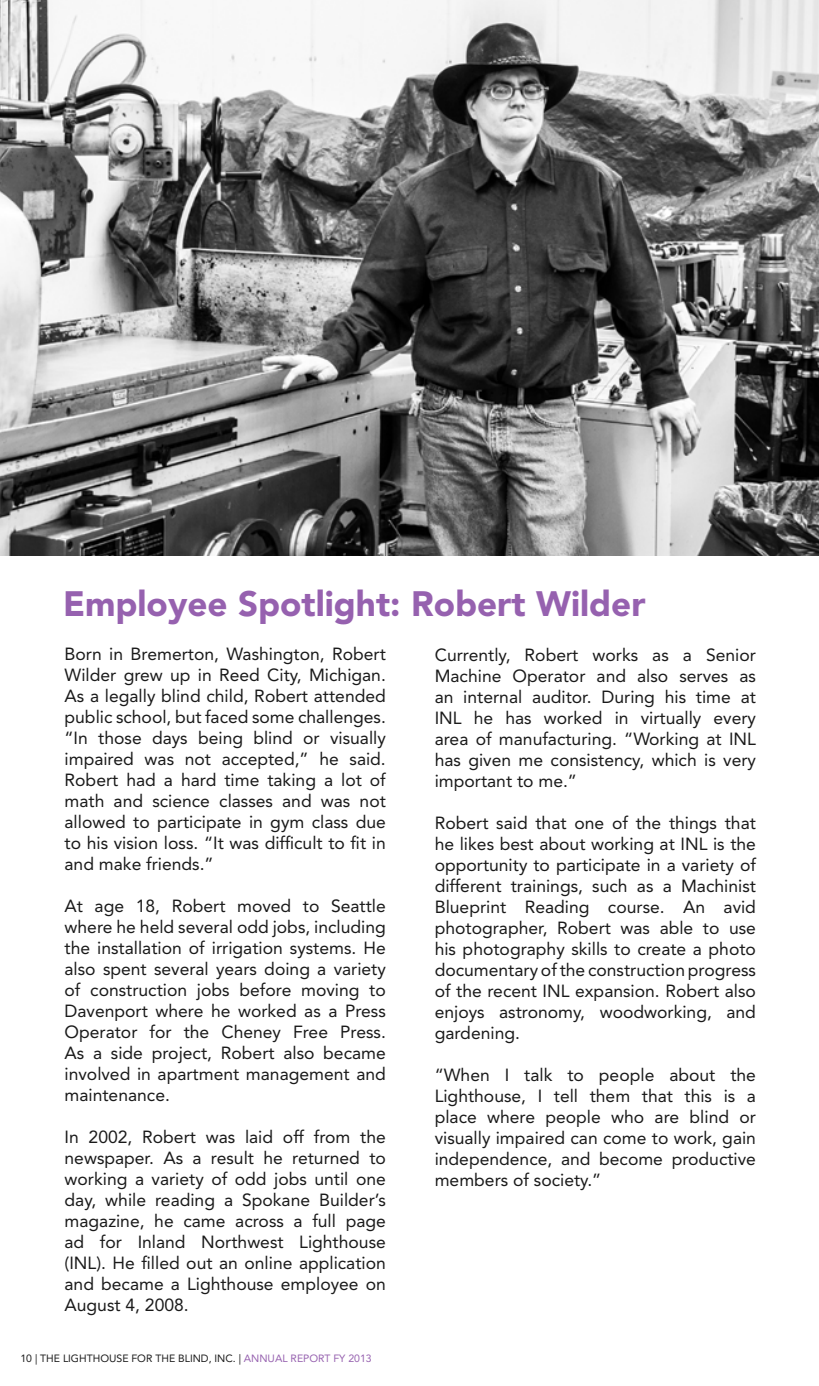
<style>
.page{position:relative;width:819px;height:1386px;background:#fff}
.page>*{position:absolute;margin:0;border:0;box-sizing:border-box;transform-origin:0 0}
.t1{font:900 35px "Avenir LT Std";color:#9661af}
.t2{font:17.5px/21px "Avenir LT Std";color:#1a1a1a;text-align:justify}
.t3{font:10.5px "Avenir LT Std";color:#1a1a1a}
.s1{color:#9661af}
</style>
<div class="page">
<img style="left:0;top:0;width:819px;height:556px">
<h1 class="t1" style="left:63px;top:583px;width:584px">Employee Spotlight: Robert Wilder</h1>
<p class="t2" style="left:65px;top:644px;width:323px">Born in Bremerton, Washington, Robert Wilder grew up in Reed City, Michigan.<br>As a legally blind child, Robert attended public school, but faced some challenges. “In those days being blind or visually impaired was not accepted,” he said.<br>Robert had a hard time taking a lot of math and science classes and was not allowed to participate in gym class due to his vision loss. “It was difficult to fit in and make friends.”</p>
<p class="t2" style="left:65px;top:896px;width:323px">At age 18, Robert moved to Seattle where he held several odd jobs, including the installation of irrigation systems. He also spent several years doing a variety of construction jobs before moving to Davenport where he worked as a Press Operator for the Cheney Free Press.<br>As a side project, Robert also became involved in apartment management and maintenance.</p>
<p class="t2" style="left:65px;top:1127px;width:323px">In 2002, Robert was laid off from the newspaper. As a result he returned to working a variety of odd jobs until one day, while reading a Spokane Builder’s magazine, he came across a full page ad for Inland Northwest Lighthouse (INL). He filled out an online application and became a Lighthouse employee on August 4, 2008.</p>
<p class="t2" style="left:435px;top:645px;width:323px">Currently, Robert works as a Senior Machine Operator and also serves as an internal auditor. During his time at INL he has worked in virtually every area of manufacturing. “Working at INL has given me consistency, which is very important to me.”</p>
<p class="t2" style="left:435px;top:813px;width:323px">Robert said that one of the things that he likes best about working at INL is the opportunity to participate in a variety of different trainings, such as a Machinist Blueprint Reading course. An avid photographer, Robert was able to use his photography skills to create a photo documentary of the construction progress of the recent INL expansion. Robert also enjoys astronomy, woodworking, and gardening.</p>
<p class="t2" style="left:435px;top:1065px;width:323px">“When I talk to people about the Lighthouse, I tell them that this is a place where people who are blind or visually impaired can come to work, gain independence, and become productive members of society.”</p>
<p class="t3" style="left:20px;top:1353px;width:353px">10 | THE LIGHTHOUSE FOR THE BLIND, INC. | <span class="s1">ANNUAL REPORT FY 2013</span></p>
</div>
